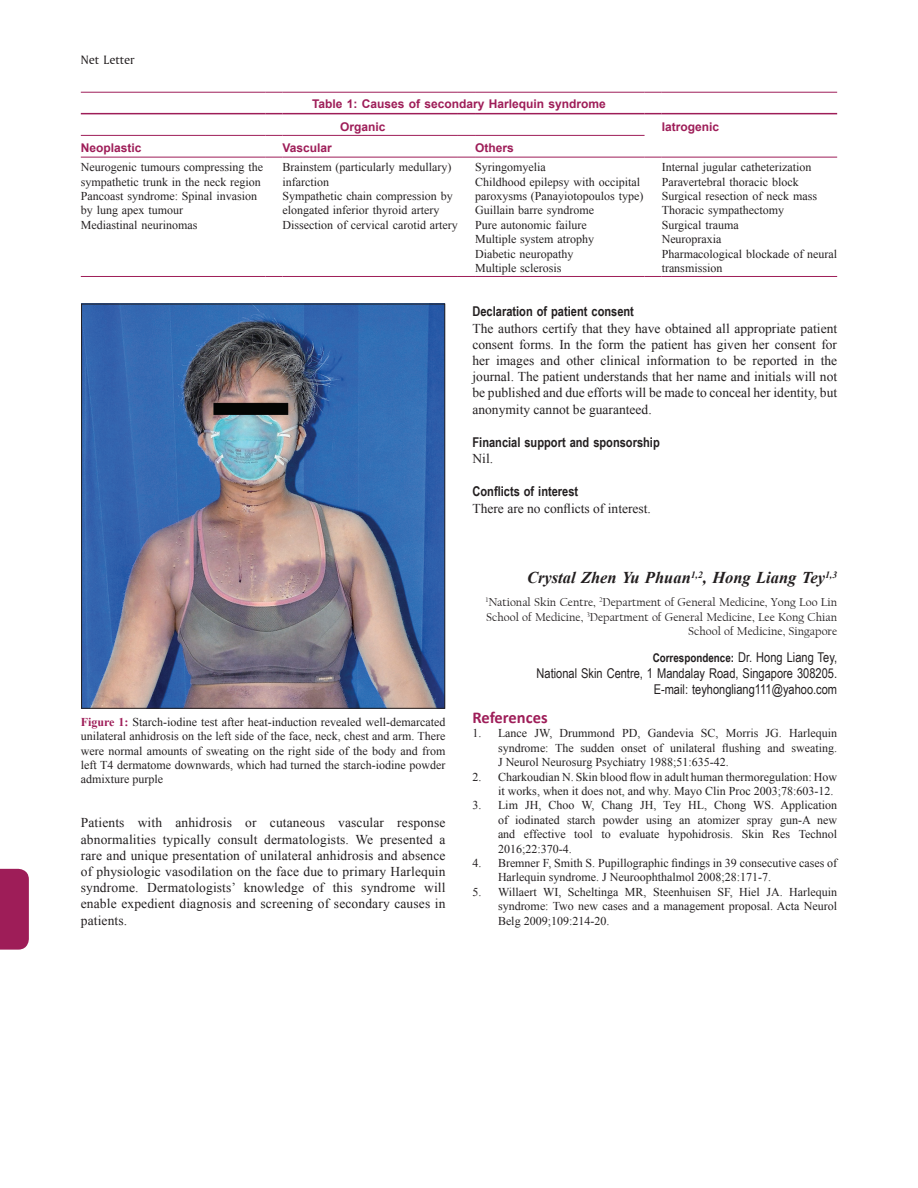
<style>
.page{position:relative;width:918px;height:1188px;background:#fff}
.page>*{position:absolute;margin:0;border:0;box-sizing:border-box;transform-origin:0 0}
.L_AU{font:italic 700 16.5px "Times New Roman";color:#231f20}
.t1{font:700 16.5px "Calibri";color:#9e1d58}
.TX{font:13.5px/16.2px "Times New Roman";color:#231f20;text-align:justify}
.L_ADD{font:13.5px/16.2px "Arial Narrow";color:#231f20;text-align:right}
.t2{font:700 13.5px "Arial Narrow";color:#231f20}
.t3{font:12.75px "Amerigo BT Roman A";color:#231f20}
.REF{font:12px/14.4px "Times New Roman";color:#231f20;text-align:justify}
.TBL{font:12px/14.4px "Times New Roman";color:#231f20}
.FGC{font:12px/14.4px "Times New Roman";color:#231f20;text-align:justify}
.L_AFF{font:12px/14.4px "Californian FB";color:#231f20;text-align:right}
.TT{font:700 12px "Arial";color:#9e1d58}
.TCH{font:700 12px "Arial";color:#9e1d58}
.s1{font-weight:700;color:#9e1d58}
.s2{font-weight:700;font-size:12px}
</style>
<div class="page">
<div style="left:0;top:869px;width:29px;height:81px;background:#9e1d58"></div>
<img style="left:83px;top:306px;width:360px;height:400px">
<div style="left:81px;top:304px;width:364px;height:404px;border:1px solid #231f20"></div>
<hr style="left:81px;top:276px;width:184px;height:1px;background:#9e1d58">
<svg style="left:265px;top:276px;width:17px;height:1px"></svg>
<hr style="left:282px;top:276px;width:176px;height:1px;background:#9e1d58">
<svg style="left:458px;top:276px;width:17px;height:1px"></svg>
<hr style="left:475px;top:276px;width:170px;height:1px;background:#9e1d58">
<svg style="left:645px;top:276px;width:17px;height:1px"></svg>
<hr style="left:662px;top:276px;width:175px;height:1px;background:#9e1d58">
<hr style="left:81px;top:157px;width:184px;height:1px;background:#9e1d58">
<svg style="left:265px;top:157px;width:17px;height:1px"></svg>
<hr style="left:282px;top:157px;width:176px;height:1px;background:#9e1d58">
<svg style="left:458px;top:157px;width:17px;height:1px"></svg>
<hr style="left:475px;top:157px;width:170px;height:1px;background:#9e1d58">
<hr style="left:81px;top:92px;width:184px;height:1px;background:#9e1d58">
<svg style="left:265px;top:92px;width:17px;height:1px"></svg>
<hr style="left:282px;top:92px;width:176px;height:1px;background:#9e1d58">
<svg style="left:458px;top:92px;width:17px;height:1px"></svg>
<hr style="left:475px;top:92px;width:170px;height:1px;background:#9e1d58">
<svg style="left:645px;top:92px;width:17px;height:1px"></svg>
<hr style="left:662px;top:92px;width:175px;height:1px;background:#9e1d58">
<hr style="left:81px;top:113px;width:184px;height:1px;background:#9e1d58">
<svg style="left:265px;top:113px;width:17px;height:1px"></svg>
<hr style="left:282px;top:113px;width:176px;height:1px;background:#9e1d58">
<svg style="left:458px;top:113px;width:17px;height:1px"></svg>
<hr style="left:475px;top:113px;width:170px;height:1px;background:#9e1d58">
<hr style="left:662px;top:113px;width:175px;height:1px;background:#9e1d58">
<hr style="left:81px;top:135px;width:184px;height:1px;background:#9e1d58">
<svg style="left:265px;top:135px;width:17px;height:1px"></svg>
<hr style="left:282px;top:135px;width:176px;height:1px;background:#9e1d58">
<svg style="left:458px;top:135px;width:17px;height:1px"></svg>
<hr style="left:475px;top:135px;width:170px;height:1px;background:#9e1d58">
<hr style="left:662px;top:157px;width:175px;height:1px;background:#9e1d58">
<svg style="left:645px;top:113px;width:17px;height:1px"></svg>
<svg style="left:645px;top:157px;width:17px;height:1px"></svg>
<p class="t3" style="left:81px;top:52px;width:55px">Net Letter</p>
<p class="TT" style="left:312px;top:95px;width:295px">Table 1: Causes of secondary Harlequin syndrome</p>
<p class="TCH" style="left:340px;top:118px;width:47px">Organic</p>
<p class="TCH" style="left:662px;top:118px;width:59px">Iatrogenic</p>
<p class="TCH" style="left:81px;top:140px;width:62px">Neoplastic</p>
<p class="TCH" style="left:282px;top:140px;width:51px">Vascular</p>
<p class="TCH" style="left:475px;top:140px;width:40px">Others</p>
<p class="TBL" style="left:81px;top:160px;width:184px">Neurogenic tumours compressing the sympathetic trunk in the neck region</p>
<p class="TBL" style="left:81px;top:188px;width:178px">Pancoast syndrome: Spinal invasion by lung apex tumour</p>
<p class="TBL" style="left:81px;top:217px;width:118px">Mediastinal neurinomas</p>
<p class="TBL" style="left:282px;top:160px;width:171px">Brainstem (particularly medullary) infarction</p>
<p class="TBL" style="left:282px;top:188px;width:172px">Sympathetic chain compression by elongated inferior thyroid artery</p>
<p class="TBL" style="left:282px;top:217px;width:177px">Dissection of cervical carotid artery</p>
<p class="TBL" style="left:475px;top:160px;width:72px">Syringomyelia</p>
<p class="TBL" style="left:475px;top:174px;width:170px">Childhood epilepsy with occipital paroxysms (Panayiotopoulos type)</p>
<p class="TBL" style="left:475px;top:203px;width:121px">Guillain barre syndrome</p>
<p class="TBL" style="left:475px;top:217px;width:113px">Pure autonomic failure</p>
<p class="TBL" style="left:475px;top:232px;width:121px">Multiple system atrophy</p>
<p class="TBL" style="left:475px;top:246px;width:100px">Diabetic neuropathy</p>
<p class="TBL" style="left:475px;top:260px;width:88px">Multiple sclerosis</p>
<p class="TBL" style="left:662px;top:160px;width:151px">Internal jugular catheterization</p>
<p class="TBL" style="left:662px;top:174px;width:139px">Paravertebral thoracic block</p>
<p class="TBL" style="left:662px;top:188px;width:157px">Surgical resection of neck mass</p>
<p class="TBL" style="left:662px;top:203px;width:124px">Thoracic sympathectomy</p>
<p class="TBL" style="left:662px;top:217px;width:78px">Surgical trauma</p>
<p class="TBL" style="left:662px;top:232px;width:61px">Neuropraxia</p>
<p class="TBL" style="left:662px;top:246px;width:177px">Pharmacological blockade of neural transmission</p>
<p class="FGC" style="left:81px;top:714px;width:366px"><span class="s1">Figure 1:</span> Starch‑iodine test after heat‑induction revealed well‑demarcated unilateral anhidrosis on the left side of the face, neck, chest and arm. There were normal amounts of sweating on the right side of the body and from left T4 dermatome downwards, which had turned the starch‑iodine powder admixture purple</p>
<p class="TX" style="left:81px;top:814px;width:366px">Patients with anhidrosis or cutaneous vascular response abnormalities typically consult dermatologists. We presented a rare and unique presentation of unilateral anhidrosis and absence of physiologic vasodilation on the face due to primary Harlequin syndrome. Dermatologists’ knowledge of this syndrome will enable expedient diagnosis and screening of secondary causes in patients.</p>
<h2 class="t2" style="left:472px;top:302px;width:163px">Declaration of patient consent</h2>
<p class="TX" style="left:472px;top:320px;width:366px">The authors certify that they have obtained all appropriate patient consent forms. In the form the patient has given her consent for her images and other clinical information to be reported in the journal. The patient understands that her name and initials will not be published and due efforts will be made to conceal her identity, but anonymity cannot be guaranteed.</p>
<h2 class="t2" style="left:472px;top:432px;width:189px">Financial support and sponsorship</h2>
<p class="TX" style="left:472px;top:450px;width:22px">Nil.</p>
<h2 class="t2" style="left:472px;top:481px;width:107px">Conflicts of interest</h2>
<p class="TX" style="left:472px;top:499px;width:180px">There are no conflicts of interest.</p>
<p class="L_AU" style="left:527px;top:566px;width:312px">Crystal Zhen Yu Phuan<sup>1,2</sup>, Hong Liang Tey<sup>1,3</sup></p>
<p class="L_AFF" style="left:486px;top:595px;width:353px"><sup>1</sup>National Skin Centre, <sup>2</sup>Department of General Medicine, Yong Loo Lin<br>School of Medicine, <sup>3</sup>Department of General Medicine, Lee Kong Chian<br>School of Medicine, Singapore</p>
<p class="L_ADD" style="left:537px;top:649px;width:302px"><span class="s2">Correspondence:</span> Dr. Hong Liang Tey,<br>National Skin Centre, 1 Mandalay Road, Singapore 308205.<br>E‑mail: teyhongliang111@yahoo.com</p>
<h1 class="t1" style="left:472px;top:706px;width:77px">References</h1>
<p class="REF" style="left:498px;top:726px;width:341px;text-indent:-26px">1. Lance JW, Drummond PD, Gandevia SC, Morris JG. Harlequin syndrome: The sudden onset of unilateral flushing and sweating.<br>J Neurol Neurosurg Psychiatry 1988;51:635‑42.</p>
<p class="REF" style="left:498px;top:769px;width:341px;text-indent:-26px">2. Charkoudian N. Skin blood flow in adult human thermoregulation: How it works, when it does not, and why. Mayo Clin Proc 2003;78:603‑12.</p>
<p class="REF" style="left:498px;top:798px;width:341px;text-indent:-26px">3. Lim JH, Choo W, Chang JH, Tey HL, Chong WS. Application of iodinated starch powder using an atomizer spray gun‑A new and effective tool to evaluate hypohidrosis. Skin Res Technol 2016;22:370‑4.</p>
<p class="REF" style="left:498px;top:855px;width:341px;text-indent:-26px">4. Bremner F, Smith S. Pupillographic findings in 39 consecutive cases of<br>Harlequin syndrome. J Neuroophthalmol 2008;28:171‑7.</p>
<p class="REF" style="left:498px;top:884px;width:341px;text-indent:-26px">5. Willaert WI, Scheltinga MR, Steenhuisen SF, Hiel JA. Harlequin syndrome: Two new cases and a management proposal. Acta Neurol Belg 2009;109:214‑20.</p>
</div>
